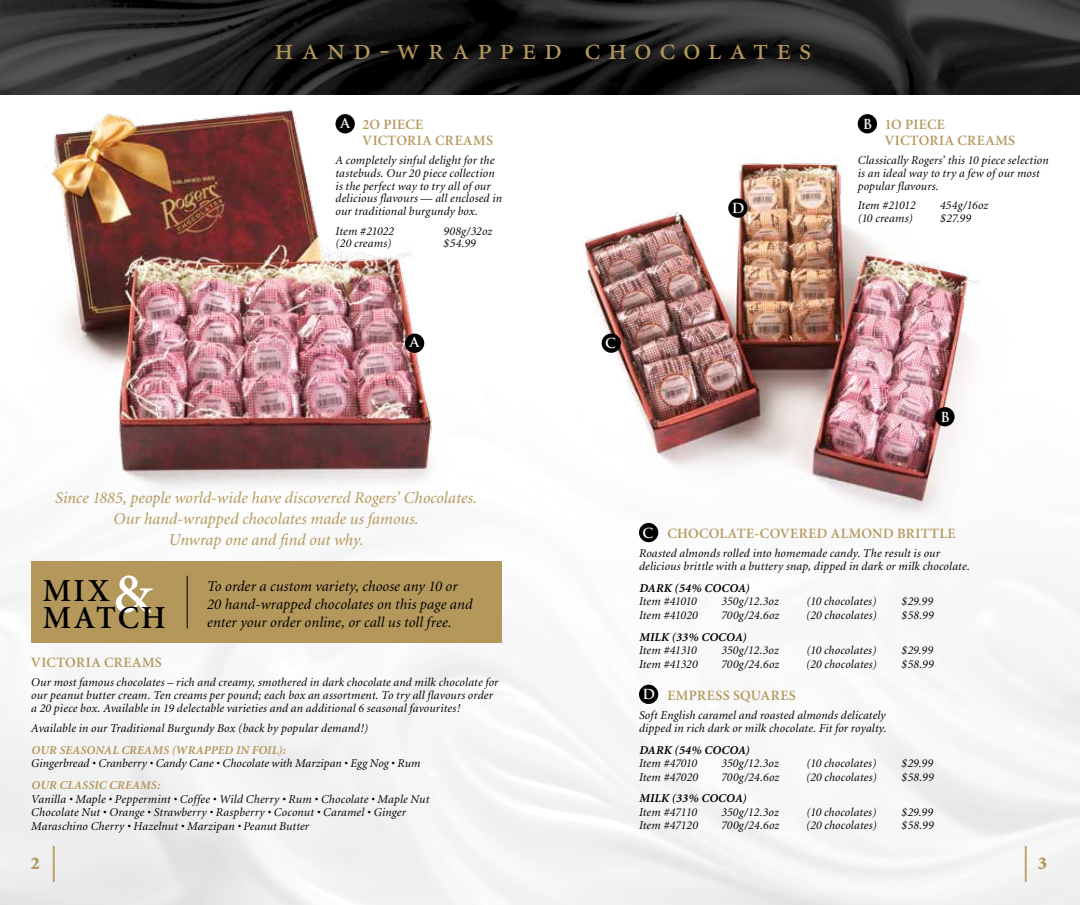
<style>
.page{position:relative;width:1080px;height:905px;background:#fff}
.page>*{position:absolute;margin:0;border:0;box-sizing:border-box;transform-origin:0 0}
.t1{font:600 54.45px "Minion";color:#fff}
.t2{font:700 36px "Trajan Pro";color:#b4975a;scale:.75 1}
.t3{font:600 32.1px/27.2px "Minion";letter-spacing:.075em;color:#000}
.t4{font:31.5px "Minion Regular SC";letter-spacing:.235em;color:#b4975a}
.t5{font:900 18px "Minion";color:#b4975a}
.t6{font:italic 16.5px/21px "Minion";letter-spacing:.005em;color:#b4975a;text-align:center}
.t7{font:italic 15px/18px "Minion";letter-spacing:.005em;color:#000}
.t8{font:600 14.25px/15.8px "Minion";letter-spacing:.025em;color:#b4975a}
.t9{font:700 13.5px "Trajan Pro";color:#fff}
.t10{font:italic 12px/12.8px "Minion";letter-spacing:.015em;color:#000}
.t11{font:italic 700 12px "Minion";letter-spacing:.02em;color:#000}
.t12{font:italic 700 12px "Minion";letter-spacing:.015em;color:#b4975a}
.t13{font:italic 12px "Minion";letter-spacing:-.01em;color:#000}
.t14{font:italic 12px "Minion";letter-spacing:-.015em;color:#000}
.t15{font:italic 12px "Minion";letter-spacing:-.005em;color:#000}
.s1{font-family:"Trajan Pro";font-weight:700;font-size:13.5px;color:#fff}
.s2{font-family:"Trajan Pro";font-weight:700;font-size:36px}
.s3{font-family:"Minion";font-weight:900;font-size:18px}
</style>
<div class="page">
<img style="left:0;top:94px;width:1080px;height:810px">
<img style="left:0;top:0;width:1080px;height:94px">
<div style="left:31px;top:561px;width:471px;height:81px;background:#b4975a"></div>
<hr style="left:187px;top:575px;width:1px;height:53px;background:#000">
<img style="left:557px;top:140px;width:454px;height:406px">
<div style="left:858px;top:114px;width:19px;height:19px;background:#000;border-radius:50%"></div>
<div style="left:935px;top:407px;width:20px;height:19px;background:#000;border-radius:50%"></div>
<div style="left:602px;top:333px;width:19px;height:20px;background:#000;border-radius:50%"></div>
<div style="left:728px;top:198px;width:20px;height:20px;background:#000;border-radius:50%"></div>
<img style="left:35px;top:97px;width:418px;height:399px">
<div style="left:336px;top:114px;width:19px;height:19px;background:#000;border-radius:50%"></div>
<div style="left:405px;top:333px;width:19px;height:20px;background:#000;border-radius:50%"></div>
<div style="left:639px;top:523px;width:19px;height:19px;background:#000;border-radius:50%"></div>
<div style="left:639px;top:684px;width:19px;height:20px;background:#000;border-radius:50%"></div>
<h3 class="t4" style="left:274px;top:33px;width:539px">hand-wrapped chocolates</h3>
<p class="t8" style="left:363px;top:117px;width:132px;text-indent:-22px"><span class="s1">A</span> 2O PIECE<br>VICTORIA CREAMS</p>
<p class="t10" style="left:336px;top:154px;width:168px">A completely sinful delight for the tastebuds. Our 20 piece collection is the perfect way to try all of our delicious flavours — all enclosed in our traditional burgundy box.</p>
<p class="t10" style="left:336px;top:225px;width:60px">Item #21022</p>
<p class="t10" style="left:444px;top:225px;width:50px">908g/32oz</p>
<p class="t10" style="left:336px;top:238px;width:58px">(20 creams)</p>
<p class="t10" style="left:444px;top:238px;width:34px">$54.99</p>
<p class="t9" style="left:410px;top:334px;width:11px">A</p>
<p class="t9" style="left:605px;top:335px;width:12px">C</p>
<p class="t9" style="left:732px;top:200px;width:14px">D</p>
<p class="t8" style="left:885px;top:117px;width:132px;text-indent:-22px"><span class="s1">B</span> 1O PIECE<br>VICTORIA CREAMS</p>
<p class="t10" style="left:858px;top:154px;width:193px">Classically Rogers’ this 10 piece selection is an ideal way to try a few of our most popular flavours.</p>
<p class="t13" style="left:858px;top:199px;width:60px">Item #21012</p>
<p class="t10" style="left:940px;top:199px;width:50px">454g/16oz</p>
<p class="t10" style="left:858px;top:212px;width:57px">(10 creams)</p>
<p class="t10" style="left:940px;top:212px;width:32px">$27.99</p>
<p class="t9" style="left:940px;top:408px;width:11px">B</p>
<h3 class="t6" style="left:55px;top:487px;width:423px">Since 1885, people world-wide have discovered Rogers’ Chocolates.<br>Our hand-wrapped chocolates made us famous.<br>Unwrap one and find out why.</h3>
<h1 class="t1" style="left:113px;top:566px;width:41px">&amp;</h1>
<h3 class="t3" style="left:43px;top:577px;width:125px">MIX<br>MATCH</h3>
<p class="t7" style="left:207px;top:578px;width:267px">To order a custom variety, choose any 10 or<br>20 hand-wrapped chocolates on this page and enter your order online, or call us toll free.</p>
<p class="t8" style="left:31px;top:655px;width:132px">VICTORIA CREAMS</p>
<p class="t10" style="left:31px;top:676px;width:469px">Our most famous chocolates – rich and creamy, smothered in dark chocolate and milk chocolate for our peanut butter cream. Ten creams per pound; each box an assortment. To try all flavours order a 20 piece box. Available in 19 delectable varieties and an additional 6 seasonal favourites!</p>
<p class="t10" style="left:31px;top:722px;width:339px">Available in our Traditional Burgundy Box (back by popular demand!)</p>
<p class="t12" style="left:31px;top:744px;width:256px">OUR SEASONAL CREAMS (WRAPPED IN FOIL):</p>
<p class="t10" style="left:31px;top:757px;width:391px">Gingerbread • Cranberry • Candy Cane • Chocolate with Marzipan • Egg Nog • Rum</p>
<p class="t12" style="left:31px;top:779px;width:130px">OUR CLASSIC CREAMS:</p>
<p class="t10" style="left:31px;top:792px;width:399px;line-height:13.5px">Vanilla • Maple • Peppermint • Coffee • Wild Cherry • Rum • Chocolate • Maple Nut<br>Chocolate Nut • Orange • Strawberry • Raspberry • Coconut • Caramel • Ginger<br>Maraschino Cherry • Hazelnut • Marzipan • Peanut Butter</p>
<p class="t8" style="left:642px;top:525px;width:315px"><span class="s1">C</span> CHOCOLATE-COVERED ALMOND BRITTLE</p>
<p class="t10" style="left:639px;top:547px;width:332px">Roasted almonds rolled into homemade candy. The result is our delicious brittle with a buttery snap, dipped in dark or milk chocolate.</p>
<p class="t11" style="left:639px;top:582px;width:112px">DARK (54% COCOA)</p>
<p class="t14" style="left:639px;top:595px;width:59px">Item #41010</p>
<p class="t10" style="left:722px;top:595px;width:59px">350g/12.3oz</p>
<p class="t10" style="left:806px;top:595px;width:72px">(10 chocolates)</p>
<p class="t10" style="left:902px;top:595px;width:33px">$29.99</p>
<p class="t10" style="left:639px;top:609px;width:60px">Item #41020</p>
<p class="t10" style="left:722px;top:609px;width:59px">700g/24.6oz</p>
<p class="t10" style="left:806px;top:609px;width:72px">(20 chocolates)</p>
<p class="t10" style="left:902px;top:609px;width:34px">$58.99</p>
<p class="t11" style="left:639px;top:630px;width:109px">MILK (33% COCOA)</p>
<p class="t14" style="left:639px;top:644px;width:59px">Item #41310</p>
<p class="t10" style="left:722px;top:644px;width:59px">350g/12.3oz</p>
<p class="t10" style="left:806px;top:644px;width:72px">(10 chocolates)</p>
<p class="t10" style="left:902px;top:644px;width:33px">$29.99</p>
<p class="t13" style="left:639px;top:657px;width:60px">Item #41320</p>
<p class="t10" style="left:722px;top:657px;width:59px">700g/24.6oz</p>
<p class="t10" style="left:806px;top:657px;width:72px">(20 chocolates)</p>
<p class="t10" style="left:902px;top:657px;width:34px">$58.99</p>
<p class="t8" style="left:642px;top:687px;width:155px"><span class="s1">D</span> EMPRESS SQUARES</p>
<p class="t10" style="left:639px;top:709px;width:249px">Soft English caramel and roasted almonds delicately dipped in rich dark or milk chocolate. Fit for royalty.</p>
<p class="t11" style="left:639px;top:743px;width:112px">DARK (54% COCOA)</p>
<p class="t13" style="left:639px;top:757px;width:60px">Item #47010</p>
<p class="t10" style="left:722px;top:757px;width:59px">350g/12.3oz</p>
<p class="t10" style="left:806px;top:757px;width:72px">(10 chocolates)</p>
<p class="t10" style="left:902px;top:757px;width:33px">$29.99</p>
<p class="t10" style="left:639px;top:770px;width:61px">Item #47020</p>
<p class="t10" style="left:722px;top:770px;width:59px">700g/24.6oz</p>
<p class="t10" style="left:806px;top:770px;width:72px">(20 chocolates)</p>
<p class="t10" style="left:902px;top:770px;width:34px">$58.99</p>
<p class="t11" style="left:639px;top:792px;width:109px">MILK (33% COCOA)</p>
<p class="t13" style="left:639px;top:806px;width:60px">Item #47110</p>
<p class="t10" style="left:722px;top:806px;width:59px">350g/12.3oz</p>
<p class="t10" style="left:806px;top:806px;width:72px">(10 chocolates)</p>
<p class="t10" style="left:902px;top:806px;width:33px">$29.99</p>
<p class="t15" style="left:639px;top:819px;width:61px">Item #47120</p>
<p class="t10" style="left:722px;top:819px;width:59px">700g/24.6oz</p>
<p class="t10" style="left:806px;top:819px;width:72px">(20 chocolates)</p>
<p class="t10" style="left:902px;top:819px;width:34px">$58.99</p>
<h3 class="t5" style="left:31px;top:854px;width:32px">2 <span class="s2">|</span></h3>
<h2 class="t2" style="left:1019px;top:837px;width:39px">| <span class="s3">3</span></h2>
</div>
